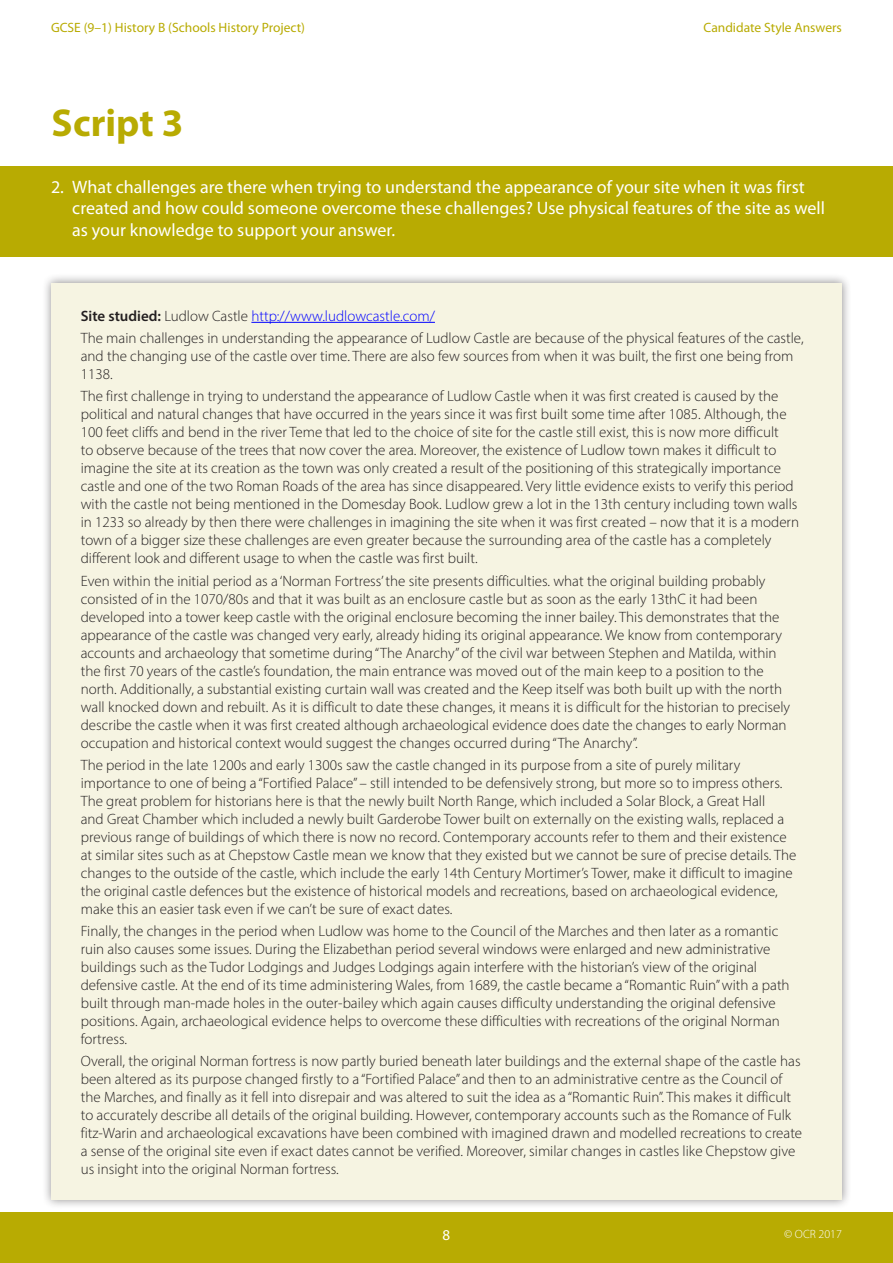
<style>
.page{position:relative;width:893px;height:1263px;background:#fff}
.page>*{position:absolute;margin:0;border:0;box-sizing:border-box;transform-origin:0 0}
.Heading{font:700 39px "Myriad Pro";color:#b8ab02}
.Body_white{font:18px/21.6px "Myriad Pro";color:#fff}
.Body{font:300 15px/18px "Myriad Pro";color:#231f20}
.Body-2{font:300 15px "Myriad Pro";color:#00f}
.t1{font:15px "Myriad Pro";color:#fff}
.t2{font:13.5px "Myriad Pro";color:#b8ab02}
.t3{font:300 12px "Myriad Pro";color:#fff}
.s1{font-weight:600;color:#231f20}
.s2{color:#231f20}
</style>
<div class="page">
<div style="left:0;top:1212px;width:893px;height:51px;background:#b8ab02"></div>
<div style="left:0;top:166px;width:893px;height:90px;background:#b8ab02"></div>
<div style="left:41px;top:273px;width:810px;height:936px;background:#231f20;opacity:.5"></div>
<div style="left:51px;top:283px;width:791px;height:916px;background:#f6f4e2"></div>
<hr style="left:251px;top:322px;width:184px;height:1px;background:#00f">
<p class="t2" style="left:51px;top:20px;width:255px">GCSE (9–1) History B (Schools History Project)</p>
<p class="t2" style="left:704px;top:19px;width:140px">Candidate Style Answers</p>
<p class="Heading" style="left:51px;top:97px;width:133px">Script 3</p>
<h3 class="Body_white" style="left:72px;top:176px;width:754px;text-indent:-21px">2. What challenges are there when trying to understand the appearance of your site when it was first created and how could someone overcome these challenges? Use physical features of the site as well as your knowledge to support your answer.</h3>
<h3 class="Body-2" style="left:81px;top:307px;width:356px"><span class="s1">Site studied:</span> <span class="s2">Ludlow Castle</span> http://www.ludlowcastle.com/</h3>
<h3 class="Body" style="left:81px;top:329px;width:724px">The main challenges in understanding the appearance of Ludlow Castle are because of the physical features of the castle, and the changing use of the castle over time. There are also few sources from when it was built, the first one being from<br>1138.</h3>
<h3 class="Body" style="left:81px;top:387px;width:720px">The first challenge in trying to understand the appearance of Ludlow Castle when it was first created is caused by the political and natural changes that have occurred in the years since it was first built some time after 1085. Although, the 100 feet cliffs and bend in the river Teme that led to the choice of site for the castle still exist, this is now more difficult<br>to observe because of the trees that now cover the area. Moreover, the existence of Ludlow town makes it difficult to imagine the site at its creation as the town was only created a result of the positioning of this strategically importance castle and one of the two Roman Roads of the area has since disappeared. Very little evidence exists to verify this period with the castle not being mentioned in the Domesday Book. Ludlow grew a lot in the 13th century including town walls in 1233 so already by then there were challenges in imagining the site when it was first created – now that it is a modern town of a bigger size these challenges are even greater because the surrounding area of the castle has a completely different look and different usage to when the castle was first built.</h3>
<h3 class="Body" style="left:81px;top:571px;width:711px">Even within the initial period as a ‘Norman Fortress’ the site presents difficulties. what the original building probably consisted of in the 1070/80s and that it was built as an enclosure castle but as soon as the early 13thC it had been developed into a tower keep castle with the original enclosure becoming the inner bailey. This demonstrates that the appearance of the castle was changed very early, already hiding its original appearance. We know from contemporary accounts and archaeology that sometime during “The Anarchy” of the civil war between Stephen and Matilda, within the first 70 years of the castle’s foundation, the main entrance was moved out of the main keep to a position to the north. Additionally, a substantial existing curtain wall was created and the Keep itself was both built up with the north wall knocked down and rebuilt. As it is difficult to date these changes, it means it is difficult for the historian to precisely describe the castle when it was first created although archaeological evidence does date the changes to early Norman occupation and historical context would suggest the changes occurred during “The Anarchy”.</h3>
<h3 class="Body" style="left:81px;top:756px;width:717px">The period in the late 1200s and early 1300s saw the castle changed in its purpose from a site of purely military importance to one of being a “Fortified Palace” – still intended to be defensively strong, but more so to impress others.<br>The great problem for historians here is that the newly built North Range, which included a Solar Block, a Great Hall<br>and Great Chamber which included a newly built Garderobe Tower built on externally on the existing walls, replaced a previous range of buildings of which there is now no record. Contemporary accounts refer to them and their existence at similar sites such as at Chepstow Castle mean we know that they existed but we cannot be sure of precise details. The changes to the outside of the castle, which include the early 14th Century Mortimer’s Tower, make it difficult to imagine the original castle defences but the existence of historical models and recreations, based on archaeological evidence, make this an easier task even if we can’t be sure of exact dates.</h3>
<h3 class="Body" style="left:81px;top:922px;width:710px">Finally, the changes in the period when Ludlow was home to the Council of the Marches and then later as a romantic ruin also causes some issues. During the Elizabethan period several windows were enlarged and new administrative buildings such as the Tudor Lodgings and Judges Lodgings again interfere with the historian’s view of the original defensive castle. At the end of its time administering Wales, from 1689, the castle became a “Romantic Ruin” with a path built through man-made holes in the outer-bailey which again causes difficulty understanding the original defensive positions. Again, archaeological evidence helps to overcome these difficulties with recreations of the original Norman fortress.</h3>
<h3 class="Body" style="left:81px;top:1052px;width:723px">Overall, the original Norman fortress is now partly buried beneath later buildings and the external shape of the castle has been altered as its purpose changed firstly to a “Fortified Palace” and then to an administrative centre as the Council of the Marches, and finally as it fell into disrepair and was altered to suit the idea as a “Romantic Ruin”. This makes it difficult to accurately describe all details of the original building. However, contemporary accounts such as the Romance of Fulk fitz-Warin and archaeological excavations have been combined with imagined drawn and modelled recreations to create a sense of the original site even if exact dates cannot be verified. Moreover, similar changes in castles like Chepstow give us insight into the original Norman fortress.</h3>
<p class="t1" style="left:443px;top:1226px;width:9px">8</p>
<p class="t3" style="left:784px;top:1227px;width:59px">© OCR 2017</p>
</div>
